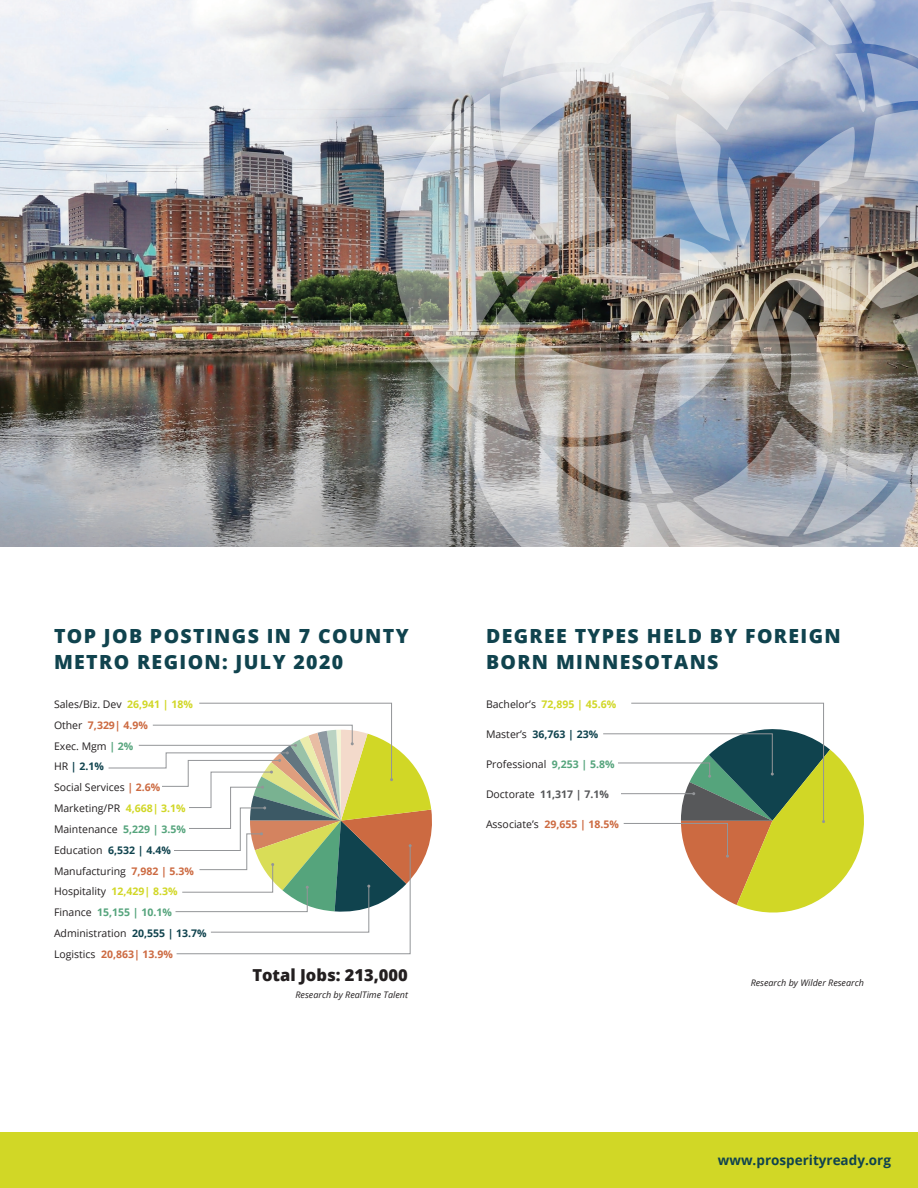
<style>
.page{position:relative;width:918px;height:1188px;background:#fff}
.page>*{position:absolute;margin:0;border:0;box-sizing:border-box;transform-origin:0 0}
.t1{font:800 19.5px/25.5px "Open Sans";letter-spacing:.07em;color:#10434e}
.t2{font:800 16.5px "Open Sans";color:#231f20}
.t3{font:700 13.5px "Open Sans";color:#10434e}
.t4{font:10.5px/20.9px "Open Sans";color:#231f20}
.t5{font:700 10.5px "Open Sans";color:#cc6a41}
.t6{font:700 10.5px "Open Sans";color:#d1d726}
.t7{font:700 10.5px "Open Sans";color:#57585a}
.t8{font:700 10.5px "Open Sans";color:#10434e}
.t9{font:italic 9px "Open Sans";color:#231f20}
.s1{font-weight:700;color:#d1d726}
.s2{font-weight:700;color:#cc6a41}
.s3{font-weight:700;color:#55a47c}
.s4{font-weight:700;color:#10434e}
.s5{font-weight:400;color:#231f20}
</style>
<div class="page">
<img style="left:0;top:0;width:395px;height:546px">
<div style="left:0;top:1133px;width:918px;height:55px;background:#d1d726"></div>
<svg style="left:108px;top:702px;width:324px;height:253px"></svg>
<svg style="left:603px;top:702px;width:261px;height:211px"></svg>
<img style="left:395px;top:0;width:523px;height:547px">
<h1 class="t1" style="left:54px;top:622px;width:356px">TOP JOB POSTINGS IN 7 COUNTY<br>METRO REGION: JULY 2020</h1>
<h1 class="t1" style="left:486px;top:622px;width:356px">DEGREE TYPES HELD BY FOREIGN<br>BORN MINNESOTANS</h1>
<p class="t4" style="left:54px;top:693px;width:154px">Sales/Biz. Dev <span class="s1">26,941 | 18%<br></span>Other <span class="s2">7,329| 4.9%<br></span>Exec. Mgm <span class="s3">| 2%<br></span>HR <span class="s4">| 2.1%<br></span>Social Services <span class="s2">| 2.6%<br></span>Marketing/PR <span class="s1">4,668| 3.1%<br></span>Maintenance <span class="s3">5,229 | 3.5%<br></span>Education <span class="s4">6,532 | 4.4%<br></span>Manufacturing <span class="s2">7,982 | 5.3%<br></span>Hospitality <span class="s1">12,429| 8.3%<br></span>Finance <span class="s3">15,155 | 10.1%<br></span>Administration <span class="s4">20,555 | 13.7%<br></span>Logistics <span class="s2">20,863| 13.9%</span></p>
<p class="t6" style="left:486px;top:697px;width:132px"><span class="s5">Bachelor’s</span> 72,895 | 45.6%</p>
<p class="t8" style="left:486px;top:727px;width:114px"><span class="s5">Master’s</span> 36,763 | 23%</p>
<p class="t4" style="left:486px;top:754px;width:130px">Professional <span class="s3">9,253 | 5.8%</span></p>
<p class="t7" style="left:486px;top:787px;width:124px"><span class="s5">Doctorate</span> 11,317 | 7.1%</p>
<p class="t5" style="left:486px;top:817px;width:135px"><span class="s5">Associate’s</span> 29,655 | 18.5%</p>
<h2 class="t2" style="left:252px;top:963px;width:157px">Total Jobs: 213,000</h2>
<p class="t9" style="left:296px;top:988px;width:114px">Research by RealTime Talent</p>
<p class="t9" style="left:751px;top:977px;width:115px">Research by Wilder Research</p>
<p class="t3" style="left:718px;top:1151px;width:175px">www.prosperityready.org</p>
</div>
